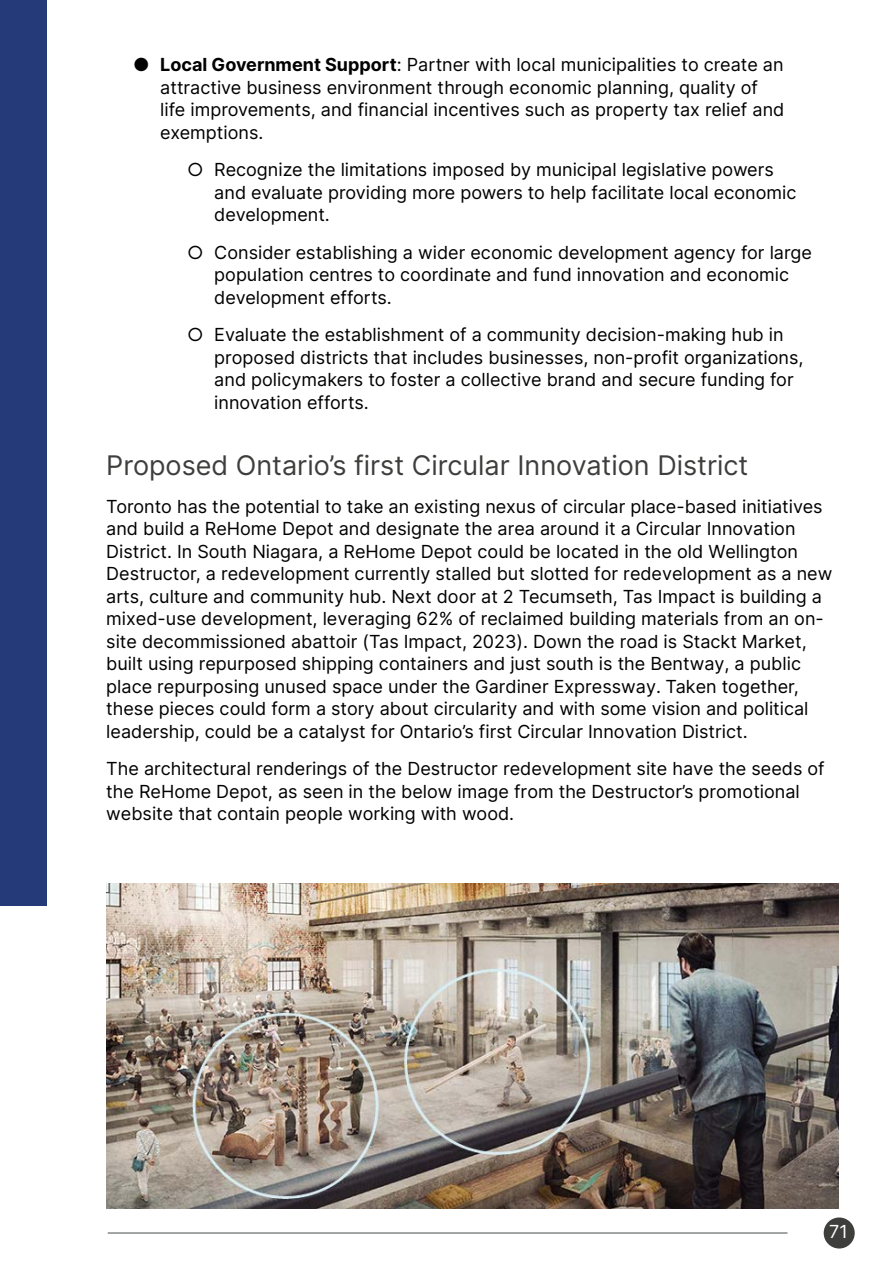
<style>
.page{position:relative;width:893px;height:1263px;background:#fff}
.page>*{position:absolute;margin:0;border:0;box-sizing:border-box;transform-origin:0 0}
.t1{font:27px "Inter";color:#3e3e3d}
.t2{font:18px/22.5px "Inter";color:#000}
.t3{font:18px "Inter";color:#fff}
.s1{font-weight:700}
.s2{font-style:inherit}
</style>
<div class="page">
<div style="left:824px;top:1217px;width:31px;height:31px;background:#3e3e3d;border-radius:50%"></div>
<hr style="left:108px;top:1232px;width:679px;height:1px;background:#5a615f">
<img style="left:106px;top:884px;width:733px;height:325px">
<div style="left:0;top:0;width:47px;height:905px;background:#253a78"></div>
<p class="t2" style="left:160px;top:53px;width:626px;text-indent:-27px"><span class="s1">● Local Government Support</span>: Partner with local municipalities to create an attractive business environment through economic planning, quality of life improvements, and financial incentives such as property tax relief and exemptions.</p>
<p class="t2" style="left:214px;top:158px;width:584px;text-indent:-27px">○ Recognize the limitations imposed by municipal legislative powers and evaluate providing more powers to help facilitate local economic development.</p>
<p class="t2" style="left:214px;top:241px;width:599px;text-indent:-27px">○ Consider establishing a wider economic development agency for large population centres to coordinate and fund innovation and economic development efforts.</p>
<p class="t2" style="left:214px;top:323px;width:591px;text-indent:-27px">○ Evaluate the establishment of a community decision-making hub in proposed districts that includes businesses, non-profit organizations, and policymakers to foster a collective brand and secure funding for innovation efforts.</p>
<p class="t1" style="left:106px;top:445px;width:644px">Proposed Ontario’s first Circular Innovation District</p>
<p class="t2" style="left:106px;top:494px;width:727px">Toronto has the potential to take an existing nexus of circular place-based initiatives and build a ReHome Depot and designate the area around it a Circular Innovation District. <span class="s2">In</span> South Niagara<span class="s2">,</span> a ReHome Depot could be located in the old Wellington Destructor, a redevelopment currently stalled but slotted for redevelopment as a new arts, culture and community hub. Next door at 2 Tecumseth, Tas Impact is building a mixed-use development, leveraging 62<span class="s2">%</span> of reclaimed building materials from an on&shy;site decommissioned abattoir (Tas Impact, 2023). Down the road is Stackt Market, built using repurposed shipping containers and just south is the Bentway, a public place repurposing unused space under the Gardiner Expressway. Taken together, these pieces could form a story about circularity and with some vision and political leadership, could be a catalyst for Ontario’s first Circular Innovation District.</p>
<p class="t2" style="left:106px;top:757px;width:720px">The architectural renderings of the Destructor redevelopment site have the seeds of the ReHome Depot, as seen in the below image from the Destructor’s promotional website that contain people working with wood.</p>
<p class="t3" style="left:829px;top:1219px;width:20px">71</p>
</div>
